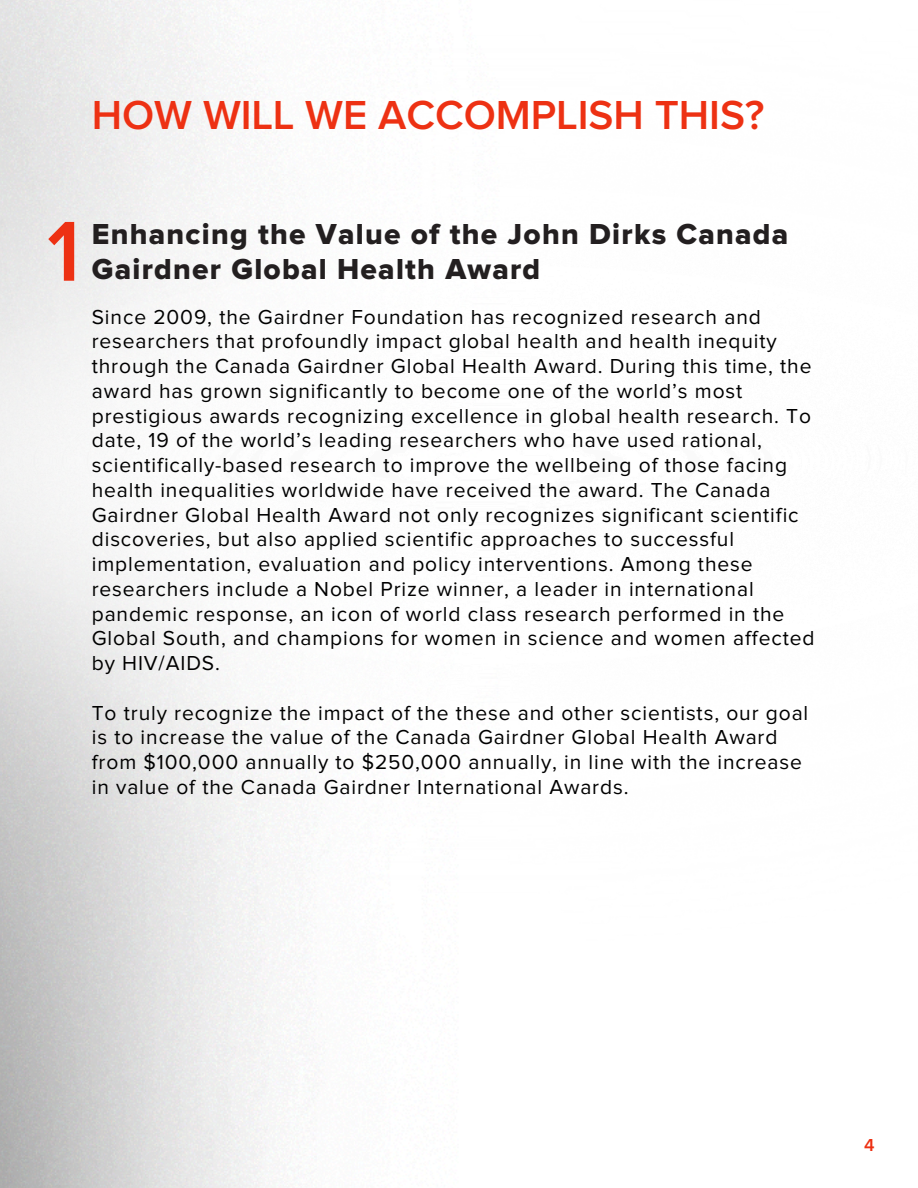
<style>
.page{position:relative;width:918px;height:1188px;background:#fff}
.page>*{position:absolute;margin:0;border:0;box-sizing:border-box;transform-origin:0 0}
.t1{font:600 88.2px "Proxima Nova";color:#ed3113}
.t2{font:600 42px "Proxima Nova";color:#ed3113}
.t3{font:30px/34.8px "Proxima Nova Extrabld";letter-spacing:.04em;color:#231f20}
.t4{font:21px/24.8px "Proxima Nova";letter-spacing:.04em;color:#000}
.t5{font:600 18px "Proxima Nova";color:#ed3113}
</style>
<div class="page">
<h2 class="t2" style="left:92px;top:95px;width:674px">HOW WILL WE ACCOMPLISH THIS?</h2>
<p class="t1" style="left:47px;top:211px;width:35px">1</p>
<h1 class="t3" style="left:92px;top:218px;width:698px">Enhancing the Value of the John Dirks Canada<br>Gairdner Global Health Award</h1>
<p class="t4" style="left:92px;top:305px;width:724px">Since 2009, the Gairdner Foundation has recognized research and researchers that profoundly impact global health and health inequity through the Canada Gairdner Global Health Award. During this time, the award has grown significantly to become one of the world’s most prestigious awards recognizing excellence in global health research. To date, 19 of the world’s leading researchers who have used rational, scientifically-based research to improve the wellbeing of those facing health inequalities worldwide have received the award. The Canada Gairdner Global Health Award not only recognizes significant scientific discoveries, but also applied scientific approaches to successful implementation, evaluation and policy interventions. Among these researchers include a Nobel Prize winner, a leader in international pandemic response, an icon of world class research performed in the Global South, and champions for women in science and women affected by HIV/AIDS.</p>
<p class="t4" style="left:92px;top:701px;width:718px">To truly recognize the impact of the these and other scientists, our goal is to increase the value of the Canada Gairdner Global Health Award from $100,000 annually to $250,000 annually, in line with the increase in value of the Canada Gairdner International Awards.</p>
<p class="t5" style="left:864px;top:1137px;width:12px">4</p>
</div>
